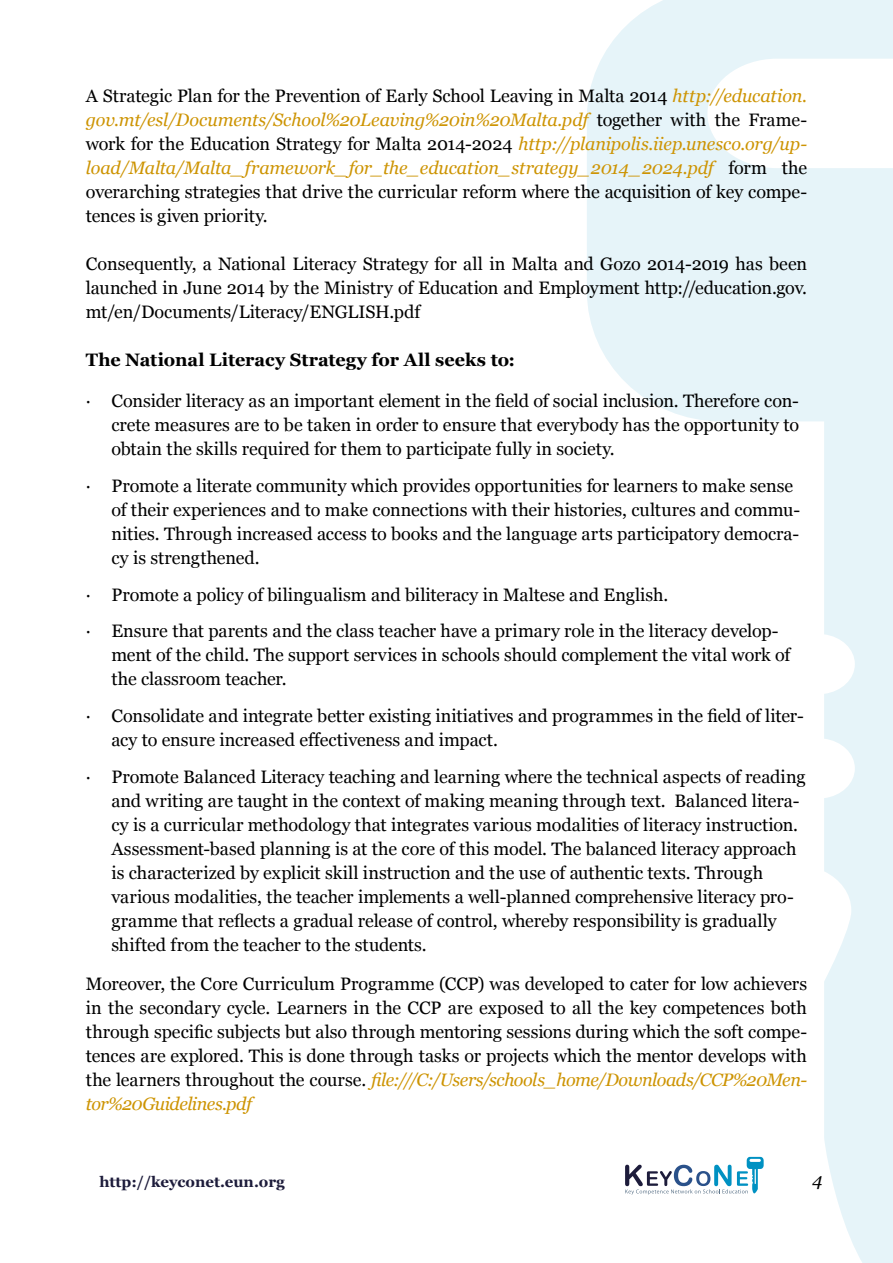
<style>
.page{position:relative;width:893px;height:1263px;background:#fff}
.page>*{position:absolute;margin:0;border:0;box-sizing:border-box;transform-origin:0 0}
.t1{font:18px/24px "Georgia";letter-spacing:-.005em;color:#000}
.t2{font:700 18px "Georgia";color:#000}
.t3{font:italic 18px "Georgia";color:#000}
.t4{font:700 15px "Georgia";color:#1d1c3b}
.s1{font-style:italic;color:#cd9403}
</style>
<div class="page">
<svg style="left:587px;top:0;width:306px;height:1263px"></svg>
<p class="t1" style="left:86px;top:83px;width:723px;text-align:justify">A Strategic Plan for the Prevention of Early School Leaving in Malta 2014 <span class="s1">http://education. gov.mt/esl/Documents/School%20Leaving%20in%20Malta.pdf</span> together with the Frame&shy;work for the Education Strategy for Malta 2014-2024 <span class="s1">http://planipolis.iiep.unesco.org/up&shy;load/Malta/Malta_framework_for_the_education_strategy_2014_2024.pdf</span> form the overarching strategies that drive the curricular reform where the acquisition of key compe&shy;tences is given priority.</p>
<p class="t1" style="left:86px;top:251px;width:723px;text-align:justify">Consequently, a National Literacy Strategy for all in Malta and Gozo 2014-2019 has been launched in June 2014 by the Ministry of Education and Employment http://education.gov. mt/en/Documents/Literacy/ENGLISH.pdf</p>
<p class="t2" style="left:86px;top:350px;width:431px">The National Literacy Strategy for All seeks to:</p>
<p class="t1" style="left:111px;top:388px;width:689px;text-align:justify;text-indent:-26px">∙ Consider literacy as an important element in the field of social inclusion. Therefore con&shy;crete measures are to be taken in order to ensure that everybody has the opportunity to obtain the skills required for them to participate fully in society.</p>
<p class="t1" style="left:111px;top:473px;width:690px;text-indent:-26px">∙ Promote a literate community which provides opportunities for learners to make sense of their experiences and to make connections with their histories, cultures and commu&shy;nities. Through increased access to books and the language arts participatory democra&shy;cy is strengthened.</p>
<p class="t1" style="left:86px;top:575px;width:694px;line-height:36.8px">∙ Promote a policy of bilingualism and biliteracy in Maltese and English.<br>∙ Ensure that parents and the class teacher have a primary role in the literacy develop-</p>
<p class="t1" style="left:111px;top:642px;width:680px">ment of the child. The support services in schools should complement the vital work of the classroom teacher.</p>
<p class="t1" style="left:111px;top:703px;width:694px;text-indent:-26px">∙ Consolidate and integrate better existing initiatives and programmes in the field of liter&shy;acy to ensure increased effectiveness and impact.</p>
<p class="t1" style="left:111px;top:764px;width:696px;text-indent:-26px">∙ Promote Balanced Literacy teaching and learning where the technical aspects of reading and writing are taught in the context of making meaning through text. Balanced litera&shy;cy is a curricular methodology that integrates various modalities of literacy instruction.<br>Assessment-based planning is at the core of this model. The balanced literacy approach is characterized by explicit skill instruction and the use of authentic texts. Through various modalities, the teacher implements a well-planned comprehensive literacy pro&shy;gramme that reflects a gradual release of control, whereby responsibility is gradually shifted from the teacher to the students.</p>
<p class="t1" style="left:86px;top:971px;width:723px;text-align:justify">Moreover, the Core Curriculum Programme (CCP) was developed to cater for low achievers in the secondary cycle. Learners in the CCP are exposed to all the key competences both through specific subjects but also through mentoring sessions during which the soft compe&shy;tences are explored. This is done through tasks or projects which the mentor develops with the learners throughout the course. <span class="s1">file:///C:/Users/schools_home/Downloads/CCP%20Men&shy;tor%20Guidelines.pdf</span></p>
<p class="t4" style="left:99px;top:1173px;width:187px">http://keyconet.eun.org</p>
<p class="t3" style="left:812px;top:1169px;width:12px">4</p>
</div>
